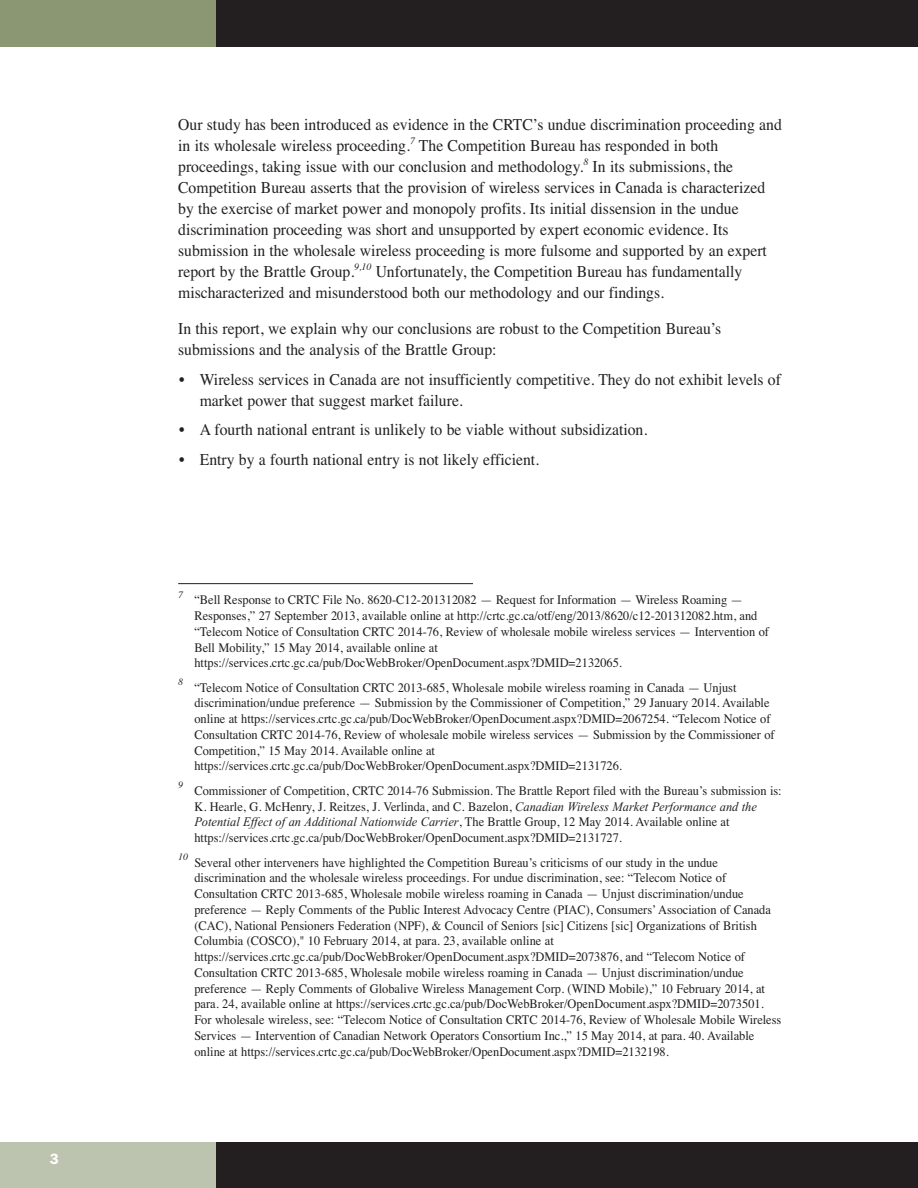
<style>
.page{position:relative;width:918px;height:1188px;background:#fff}
.page>*{position:absolute;margin:0;border:0;box-sizing:border-box;transform-origin:0 0}
.t1{font:16.5px/21px "Times";color:#231f20;scale:.95 1}
.t2{font:600 15px "Franklin Gothic";color:#fff}
.t3{font:13.05px/15.8px "Times";color:#231f20;scale:.95 1}
.t4{font:italic 13.05px "Times New Roman";color:#231f20;scale:.95 1}
.t5{font:italic 9.75px "Times";color:#231f20}
.s1{font-family:"Times New Roman";font-style:italic}
.s2{font-family:"Times";font-style:normal}
</style>
<div class="page">
<div style="left:202px;top:1143px;width:716px;height:45px;background:#231f20"></div>
<div style="left:0;top:1143px;width:216px;height:45px;background:#bcc3ae"></div>
<div style="left:199px;top:0;width:719px;height:47px;background:#231f20"></div>
<div style="left:0;top:0;width:216px;height:47px;background:#8a9772"></div>
<hr style="left:178px;top:583px;width:295px;height:1px;background:#231f20">
<p class="t2" style="left:50px;top:1153px;width:10px">3</p>
<p class="t1" style="left:178px;top:116px;width:637px">Our study has been introduced as evidence in the CRTC’s undue discrimination proceeding and in its wholesale wireless proceeding.<sup>7</sup> The Competition Bureau has responded in both proceedings, taking issue with our conclusion and methodology.<sup>8</sup> In its submissions, the Competition Bureau asserts that the provision of wireless services in Canada is characterized by the exercise of market power and monopoly profits. Its initial dissension in the undue discrimination proceeding was short and unsupported by expert economic evidence. Its submission in the wholesale wireless proceeding is more fulsome and supported by an expert report by the Brattle Group.<sup>9,10</sup> Unfortunately, the Competition Bureau has fundamentally mischaracterized and misunderstood both our methodology and our findings.</p>
<p class="t1" style="left:178px;top:320px;width:573px">In this report, we explain why our conclusions are robust to the Competition Bureau’s submissions and the analysis of the Brattle Group:</p>
<p class="t1" style="left:200px;top:370px;width:613px;text-indent:-21px">• Wireless services in Canada are not insufficiently competitive. They do not exhibit levels of market power that suggest market failure.</p>
<p class="t1" style="left:179px;top:421px;width:494px">• A fourth national entrant is unlikely to be viable without subsidization.</p>
<p class="t1" style="left:179px;top:451px;width:380px">• Entry by a fourth national entry is not likely efficient.</p>
<p class="t5" style="left:178px;top:591px;width:6px">7</p>
<p class="t3" style="left:194px;top:593px;width:606px">“Bell Response to CRTC File No. 8620-C12-201312082 — Request for Information — Wireless Roaming — Responses,” 27 September 2013, available online at http://crtc.gc.ca/otf/eng/2013/8620/c12-201312082.htm, and “Telecom Notice of Consultation CRTC 2014-76, Review of wholesale mobile wireless services — Intervention of Bell Mobility,” 15 May 2014, available online at https://services.crtc.gc.ca/pub/DocWebBroker/OpenDocument.aspx?DMID=2132065.</p>
<p class="t5" style="left:178px;top:678px;width:6px">8</p>
<p class="t3" style="left:194px;top:681px;width:612px">“Telecom Notice of Consultation CRTC 2013-685, Wholesale mobile wireless roaming in Canada — Unjust discrimination/undue preference — Submission by the Commissioner of Competition,” 29 January 2014. Available online at https://services.crtc.gc.ca/pub/DocWebBroker/OpenDocument.aspx?DMID=2067254. “Telecom Notice of Consultation CRTC 2014-76, Review of wholesale mobile wireless services — Submission by the Commissioner of Competition,” 15 May 2014. Available online at https://services.crtc.gc.ca/pub/DocWebBroker/OpenDocument.aspx?DMID=2131726.</p>
<p class="t5" style="left:178px;top:781px;width:6px">9</p>
<p class="t3" style="left:194px;top:784px;width:620px">Commissioner of Competition, CRTC 2014-76 Submission. The Brattle Report filed with the Bureau’s submission is:<br>K. Hearle, G. McHenry, J. Reitzes, J. Verlinda, and C. Bazelon, <span class="s1">Canadian Wireless Market Performance and the</span></p>
<p class="t4" style="left:194px;top:817px;width:565px">Potential Effect of an Additional Nationwide Carrier<span class="s2">, The Brattle Group, 12 May 2014. Available online at</span></p>
<p class="t3" style="left:194px;top:831px;width:452px">https://services.crtc.gc.ca/pub/DocWebBroker/OpenDocument.aspx?DMID=2131727.</p>
<p class="t5" style="left:178px;top:853px;width:11px">10</p>
<p class="t3" style="left:194px;top:856px;width:619px">Several other interveners have highlighted the Competition Bureau’s criticisms of our study in the undue discrimination and the wholesale wireless proceedings. For undue discrimination, see: “Telecom Notice of Consultation CRTC 2013-685, Wholesale mobile wireless roaming in Canada — Unjust discrimination/undue preference — Reply Comments of the Public Interest Advocacy Centre (PIAC), Consumers’ Association of Canada (CAC), National Pensioners Federation (NPF), &amp; Council of Seniors [sic] Citizens [sic] Organizations of British Columbia (COSCO)," 10 February 2014, at para. 23, available online at https://services.crtc.gc.ca/pub/DocWebBroker/OpenDocument.aspx?DMID=2073876, and “Telecom Notice of Consultation CRTC 2013-685, Wholesale mobile wireless roaming in Canada — Unjust discrimination/undue preference — Reply Comments of Globalive Wireless Management Corp. (WIND Mobile),” 10 February 2014, at para. 24, available online at https://services.crtc.gc.ca/pub/DocWebBroker/OpenDocument.aspx?DMID=2073501.<br>For wholesale wireless, see: “Telecom Notice of Consultation CRTC 2014-76, Review of Wholesale Mobile Wireless Services — Intervention of Canadian Network Operators Consortium Inc.,” 15 May 2014, at para. 40. Available online at https://services.crtc.gc.ca/pub/DocWebBroker/OpenDocument.aspx?DMID=2132198.</p>
</div>
